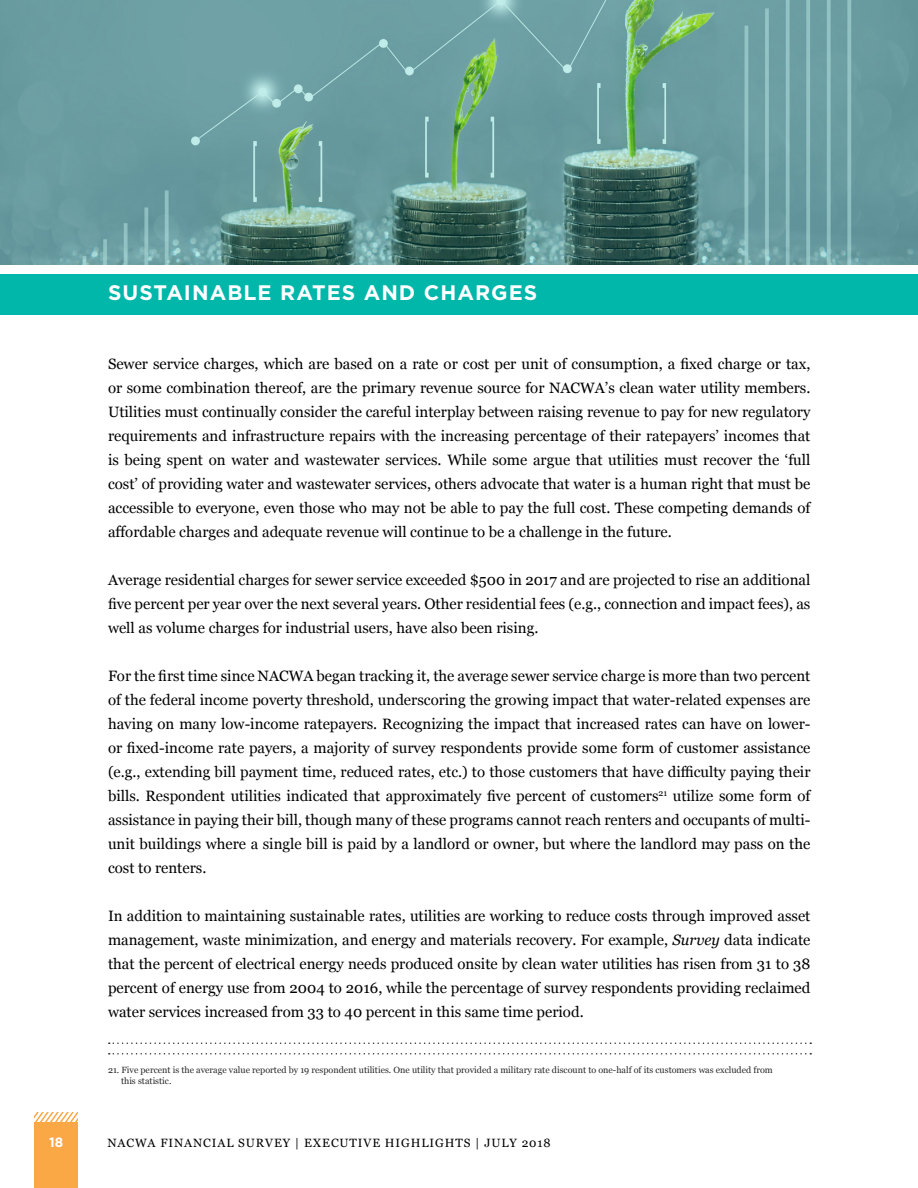
<style>
.page{position:relative;width:918px;height:1188px;background:#fff}
.page>*{position:absolute;margin:0;border:0;box-sizing:border-box;transform-origin:0 0}
.t1{font:700 21px "Gotham";letter-spacing:.05em;color:#fff}
.t2{font:15px/24px "Georgia";color:#000;text-align:justify}
.t3{font:700 13.5px "Gotham";color:#fff}
.t4{font:12px "Georgia";letter-spacing:.075em;color:#000}
.t5{font:9px/10.8px "Georgia";color:#292829}
.s1{font-style:italic}
</style>
<div class="page">
<div style="left:35px;top:1122px;width:43px;height:66px;background:#faa746"></div>
<svg style="left:35px;top:1113px;width:43px;height:9px"></svg>
<svg style="left:109px;top:1043px;width:702px;height:1px"></svg>
<svg style="left:109px;top:1053px;width:702px;height:2px"></svg>
<div style="left:0;top:275px;width:918px;height:40px;background:#00b7aa"></div>
<svg style="left:0;top:0;width:918px;height:265px;background:#679999"></svg>
<h1 class="t1" style="left:108px;top:279px;width:431px">SUSTAINABLE RATES AND CHARGES</h1>
<p class="t2" style="left:108px;top:352px;width:704px">Sewer service charges, which are based on a rate or cost per unit of consumption, a fixed charge or tax, or some combination thereof, are the primary revenue source for NACWA’s clean water utility members.<br>Utilities must continually consider the careful interplay between raising revenue to pay for new regulatory requirements and infrastructure repairs with the increasing percentage of their ratepayers’ incomes that is being spent on water and wastewater services. While some argue that utilities must recover the ‘full cost’ of providing water and wastewater services, others advocate that water is a human right that must be accessible to everyone, even those who may not be able to pay the full cost. These competing demands of affordable charges and adequate revenue will continue to be a challenge in the future.</p>
<p class="t2" style="left:108px;top:568px;width:704px">Average residential charges for sewer service exceeded $500 in 2017 and are projected to rise an additional five percent per year over the next several years. Other residential fees (e.g., connection and impact fees), as well as volume charges for industrial users, have also been rising.</p>
<p class="t2" style="left:108px;top:664px;width:704px">For the first time since NACWA began tracking it, the average sewer service charge is more than two percent of the federal income poverty threshold, underscoring the growing impact that water-related expenses are having on many low-income ratepayers. Recognizing the impact that increased rates can have on lower&shy;or fixed-income rate payers, a majority of survey respondents provide some form of customer assistance (e.g., extending bill payment time, reduced rates, etc.) to those customers that have difficulty paying their bills. Respondent utilities indicated that approximately five percent of customers<sup>21</sup> utilize some form of assistance in paying their bill, though many of these programs cannot reach renters and occupants of multi&shy;unit buildings where a single bill is paid by a landlord or owner, but where the landlord may pass on the cost to renters.</p>
<p class="t2" style="left:108px;top:904px;width:704px">In addition to maintaining sustainable rates, utilities are working to reduce costs through improved asset management, waste minimization, and energy and materials recovery. For example, <span class="s1">Survey</span> data indicate that the percent of electrical energy needs produced onsite by clean water utilities has risen from 31 to 38 percent of energy use from 2004 to 2016, while the percentage of survey respondents providing reclaimed water services increased from 33 to 40 percent in this same time period.</p>
<p class="t5" style="left:121px;top:1064px;width:653px;text-indent:-13px">21. Five percent is the average value reported by 19 respondent utilities. One utility that provided a military rate discount to one-half of its customers was excluded from this statistic.</p>
<p class="t3" style="left:49px;top:1133px;width:16px">18</p>
<p class="t4" style="left:107px;top:1134px;width:445px">NACWA FINANCIAL SURVEY | EXECUTIVE HIGHLIGHTS | JULY 2018</p>
</div>
